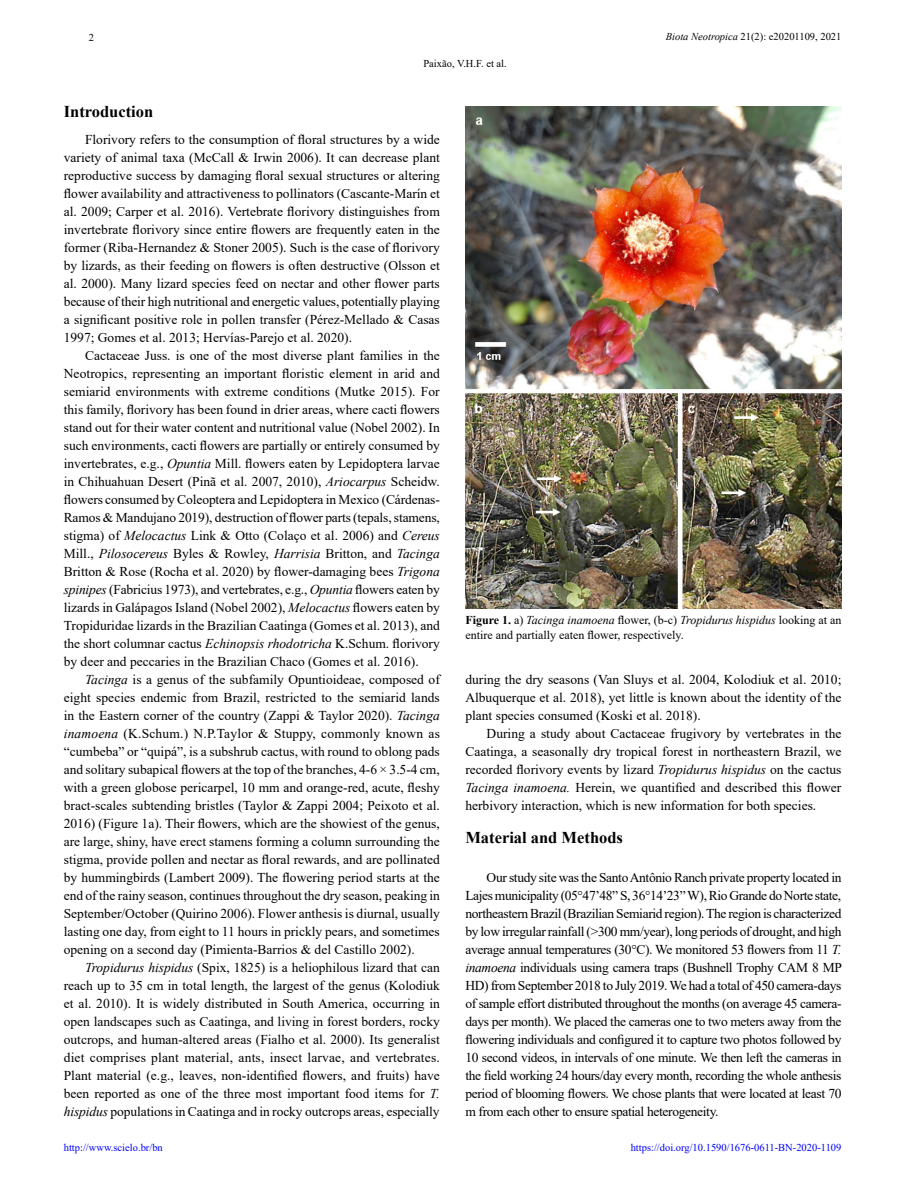
<style>
.page{position:relative;width:918px;height:1188px;background:#fff}
.page>*{position:absolute;margin:0;border:0;box-sizing:border-box;transform-origin:0 0}
.t1{font:700 16.5px "Times New Roman";color:#000}
.t2{font:13.5px/18px "Times New Roman";color:#000;text-align:justify}
.t3{font:12px/14.4px "Times New Roman";color:#000}
.t4{font:10.5px "Times New Roman";color:#00f}
.t5{font:10.5px "Times New Roman";color:#000}
.s1{font-style:italic}
.s2{font-weight:700}
</style>
<div class="page">
<img style="left:465px;top:106px;width:376px;height:503px">
<p class="t5" style="left:89px;top:31px;width:7px">2</p>
<p class="t5" style="left:423px;top:56px;width:85px">Paixão, V.H.F. et al.</p>
<p class="t5" style="left:666px;top:29px;width:177px"><span class="s1">Biota Neotropica</span> 21(2): e20201109, 2021</p>
<p class="t1" style="left:64px;top:100px;width:91px">Introduction</p>
<p class="t2" style="left:64px;top:130px;width:378px;text-indent:21px">Florivory refers to the consumption of floral structures by a wide variety of animal taxa (McCall &amp; Irwin 2006). It can decrease plant reproductive success by damaging floral sexual structures or altering flower availability and attractiveness to pollinators (Cascante-Marín et al. 2009; Carper et al. 2016). Vertebrate florivory distinguishes from invertebrate florivory since entire flowers are frequently eaten in the former (Riba-Hernandez &amp; Stoner 2005). Such is the case of florivory by lizards, as their feeding on flowers is often destructive (Olsson et al. 2000). Many lizard species feed on nectar and other flower parts because of their high nutritional and energetic values, potentially playing a significant positive role in pollen transfer (Pérez-Mellado &amp; Casas 1997; Gomes et al. 2013; Hervías-Parejo et al. 2020).</p>
<p class="t2" style="left:64px;top:346px;width:378px;text-indent:21px">Cactaceae Juss. is one of the most diverse plant families in the Neotropics, representing an important floristic element in arid and semiarid environments with extreme conditions (Mutke 2015). For this family, florivory has been found in drier areas, where cacti flowers stand out for their water content and nutritional value (Nobel 2002). In such environments, cacti flowers are partially or entirely consumed by invertebrates, e.g., <span class="s1">Opuntia</span> Mill. flowers eaten by Lepidoptera larvae in Chihuahuan Desert (Pinã et al. 2007, 2010), <span class="s1">Ariocarpus</span> Scheidw. flowers consumed by Coleoptera and Lepidoptera in Mexico (Cárdenas-Ramos &amp; Mandujano 2019), destruction of flower parts (tepals, stamens, stigma) of <span class="s1">Melocactus</span> Link &amp; Otto (Colaço et al. 2006) and <span class="s1">Cereus </span>Mill., <span class="s1">Pilosocereus</span> Byles &amp; Rowley, <span class="s1">Harrisia</span> Britton, and <span class="s1">Tacinga </span>Britton &amp; Rose (Rocha et al. 2020) by flower-damaging bees <span class="s1">Trigona spinipes</span> (Fabricius 1973), and vertebrates, e.g., <span class="s1">Opuntia</span> flowers eaten by lizards in Galápagos Island (Nobel 2002), <span class="s1">Melocactus</span> flowers eaten by Tropiduridae lizards in the Brazilian Caatinga (Gomes et al. 2013), and the short columnar cactus <span class="s1">Echinopsis rhodotricha</span> K.Schum. florivory by deer and peccaries in the Brazilian Chaco (Gomes et al. 2016).</p>
<p class="t2" style="left:64px;top:670px;width:378px;text-indent:21px"><span class="s1">Tacinga</span> is a genus of the subfamily Opuntioideae, composed of eight species endemic from Brazil, restricted to the semiarid lands in the Eastern corner of the country (Zappi &amp; Taylor 2020). <span class="s1">Tacinga inamoena</span> (K.Schum.) N.P.Taylor &amp; Stuppy, commonly known as “cumbeba” or “quipá”, is a subshrub cactus, with round to oblong pads and solitary subapical flowers at the top of the branches, 4-6 × 3.5-4 cm, with a green globose pericarpel, 10 mm and orange-red, acute, fleshy bract-scales subtending bristles (Taylor &amp; Zappi 2004; Peixoto et al.<br>2016) (Figure 1a). Their flowers, which are the showiest of the genus, are large, shiny, have erect stamens forming a column surrounding the stigma, provide pollen and nectar as floral rewards, and are pollinated by hummingbirds (Lambert 2009). The flowering period starts at the end of the rainy season, continues throughout the dry season, peaking in September/October (Quirino 2006). Flower anthesis is diurnal, usually lasting one day, from eight to 11 hours in prickly pears, and sometimes opening on a second day (Pimienta-Barrios &amp; del Castillo 2002).</p>
<p class="t2" style="left:64px;top:958px;width:378px;text-indent:21px"><span class="s1">Tropidurus hispidus</span> (Spix, 1825) is a heliophilous lizard that can reach up to 35 cm in total length, the largest of the genus (Kolodiuk et al. 2010). It is widely distributed in South America, occurring in open landscapes such as Caatinga, and living in forest borders, rocky outcrops, and human-altered areas (Fialho et al. 2000). Its generalist diet comprises plant material, ants, insect larvae, and vertebrates.<br>Plant material (e.g., leaves, non-identified flowers, and fruits) have been reported as one of the three most important food items for <span class="s1">T. hispidus</span> populations in Caatinga and in rocky outcrops areas, especially</p>
<p class="t3" style="left:465px;top:613px;width:378px"><span class="s2">Figure 1.</span> a) <span class="s1">Tacinga inamoena</span> flower, (b-c) <span class="s1">Tropidurus hispidus</span> looking at an entire and partially eaten flower, respectively.</p>
<p class="t2" style="left:465px;top:670px;width:378px">during the dry seasons (Van Sluys et al. 2004, Kolodiuk et al. 2010; Albuquerque et al. 2018), yet little is known about the identity of the plant species consumed (Koski et al. 2018).</p>
<p class="t2" style="left:465px;top:724px;width:378px;text-indent:21px">During a study about Cactaceae frugivory by vertebrates in the Caatinga, a seasonally dry tropical forest in northeastern Brazil, we recorded florivory events by lizard <span class="s1">Tropidurus hispidus</span> on the cactus <span class="s1">Tacinga inamoena.</span> Herein, we quantified and described this flower herbivory interaction, which is new information for both species.</p>
<p class="t1" style="left:465px;top:825px;width:159px">Material and Methods</p>
<p class="t2" style="left:465px;top:868px;width:378px;text-indent:21px">Our study site was the Santo Antônio Ranch private property located in Lajes municipality (05°47’48” S, 36°14’23” W), Rio Grande do Norte state, northeastern Brazil (Brazilian Semiarid region). The region is characterized by low irregular rainfall (&gt;300 mm/year), long periods of drought, and high average annual temperatures (30°C). We monitored 53 flowers from 11 <span class="s1">T. inamoena</span> individuals using camera traps (Bushnell Trophy CAM 8 MP HD) from September 2018 to July 2019. We had a total of 450 camera-days of sample effort distributed throughout the months (on average 45 camera&shy;days per month). We placed the cameras one to two meters away from the flowering individuals and configured it to capture two photos followed by 10 second videos, in intervals of one minute. We then left the cameras in the field working 24 hours/day every month, recording the whole anthesis period of blooming flowers. We chose plants that were located at least 70 m from each other to ensure spatial heterogeneity.</p>
<p class="t4" style="left:64px;top:1140px;width:101px">http://www.scielo.br/bn</p>
<p class="t4" style="left:631px;top:1140px;width:212px">https://doi.org/10.1590/1676-0611-BN-2020-1109</p>
</div>
